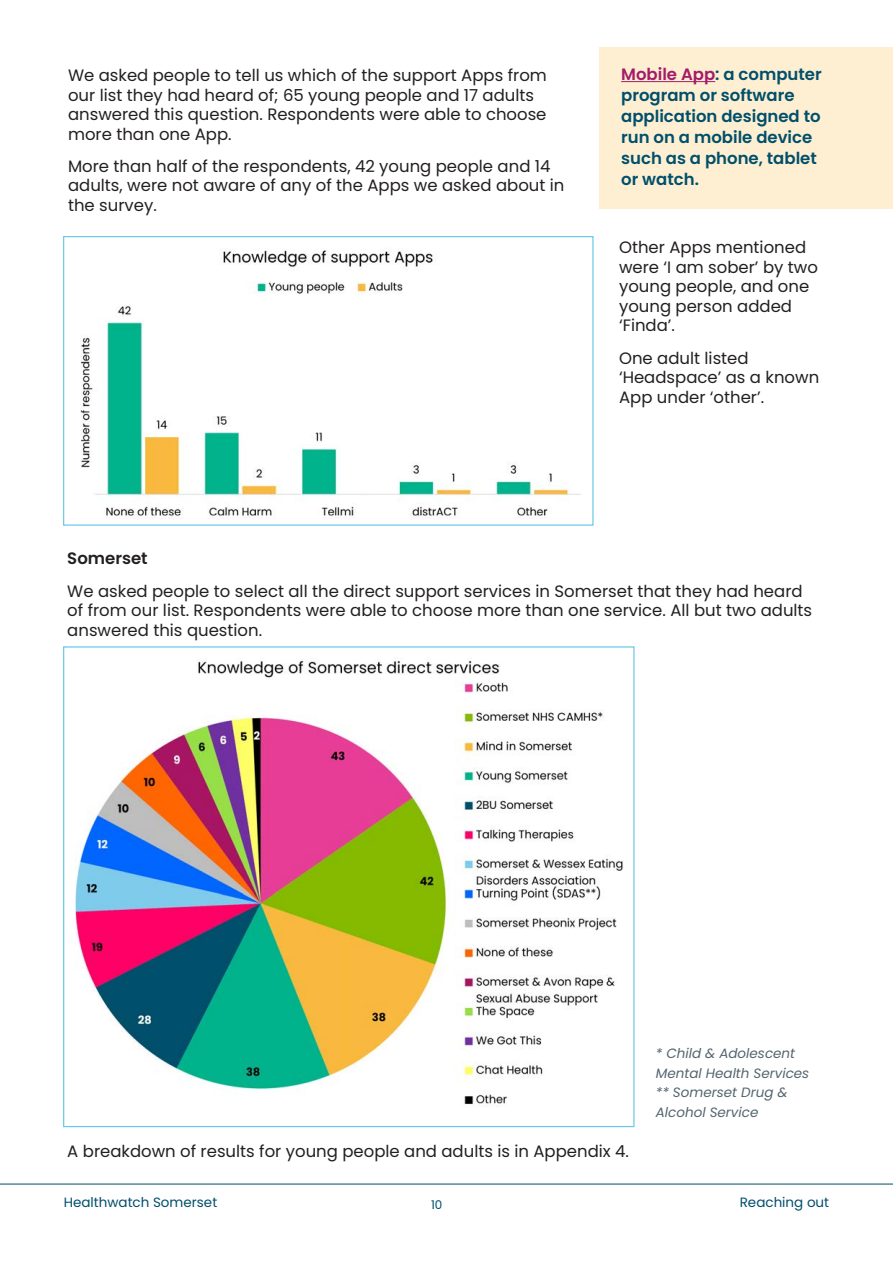
<style>
.page{position:relative;width:893px;height:1263px;background:#fff}
.page>*{position:absolute;margin:0;border:0;box-sizing:border-box;transform-origin:0 0}
.Content_paragraphs{font:16.5px/19.5px "Poppins";color:#231f20}
.Content_paragraphs-2{font:600 16.5px/21px "Poppins";color:#004f6b}
.Content_paragraphs-3{font:600 16.5px "Poppins";color:#231f20}
.Content_paragraphs-4{font:italic 13.5px/19.5px "Poppins";color:#53656e}
.t1{font:13.5px "Poppins";color:#004f6b}
.t2{font:12px "Poppins";color:#004f6b}
.s1{color:#a31b69}
</style>
<div class="page">
<hr style="left:0;top:1184px;width:893px;height:1px;background:#004f6b">
<img style="left:80px;top:248px;width:501px;height:271px">
<div style="left:63px;top:236px;width:531px;height:290px;border:1px solid #67c9e9"></div>
<img style="left:75px;top:660px;width:548px;height:447px">
<div style="left:600px;top:47px;width:293px;height:161px;background:#feefd2"></div>
<hr style="left:621px;top:81px;width:94px;height:1px;background:#a31b69">
<p class="Content_paragraphs" style="left:68px;top:66px;width:480px">We asked people to tell us which of the support Apps from our list they had heard of; 65 young people and 17 adults answered this question. Respondents were able to choose more than one App.</p>
<p class="Content_paragraphs" style="left:68px;top:156px;width:498px">More than half of the respondents, 42 young people and 14 adults, were not aware of any of the Apps we asked about in the survey.</p>
<p class="Content_paragraphs-2" style="left:621px;top:64px;width:202px"><span class="s1">Mobile App</span>: a computer program or software application designed to run on a mobile device such as a phone, tablet or watch.</p>
<p class="Content_paragraphs" style="left:619px;top:238px;width:200px">Other Apps mentioned were ‘I am sober’ by two young people, and one young person added ‘Finda’.</p>
<p class="Content_paragraphs" style="left:619px;top:348px;width:202px">One adult listed ‘Headspace’ as a known<br>App under ‘other’.</p>
<p class="Content_paragraphs-3" style="left:67px;top:549px;width:82px">Somerset</p>
<p class="Content_paragraphs" style="left:67px;top:581px;width:746px">We asked people to select all the direct support services in Somerset that they had heard of from our list. Respondents were able to choose more than one service. All but two adults answered this question.</p>
<p class="Content_paragraphs" style="left:67px;top:1141px;width:563px">A breakdown of results for young people and adults is in Appendix 4.</p>
<p class="Content_paragraphs-4" style="left:656px;top:1044px;width:155px">* Child &amp; Adolescent<br>Mental Health Services</p>
<p class="Content_paragraphs-4" style="left:656px;top:1083px;width:133px">** Somerset Drug &amp;<br>Alcohol Service</p>
<p class="t1" style="left:64px;top:1194px;width:155px">Healthwatch Somerset</p>
<p class="t2" style="left:431px;top:1198px;width:13px">10</p>
<p class="t1" style="left:740px;top:1194px;width:91px">Reaching out</p>
</div>
